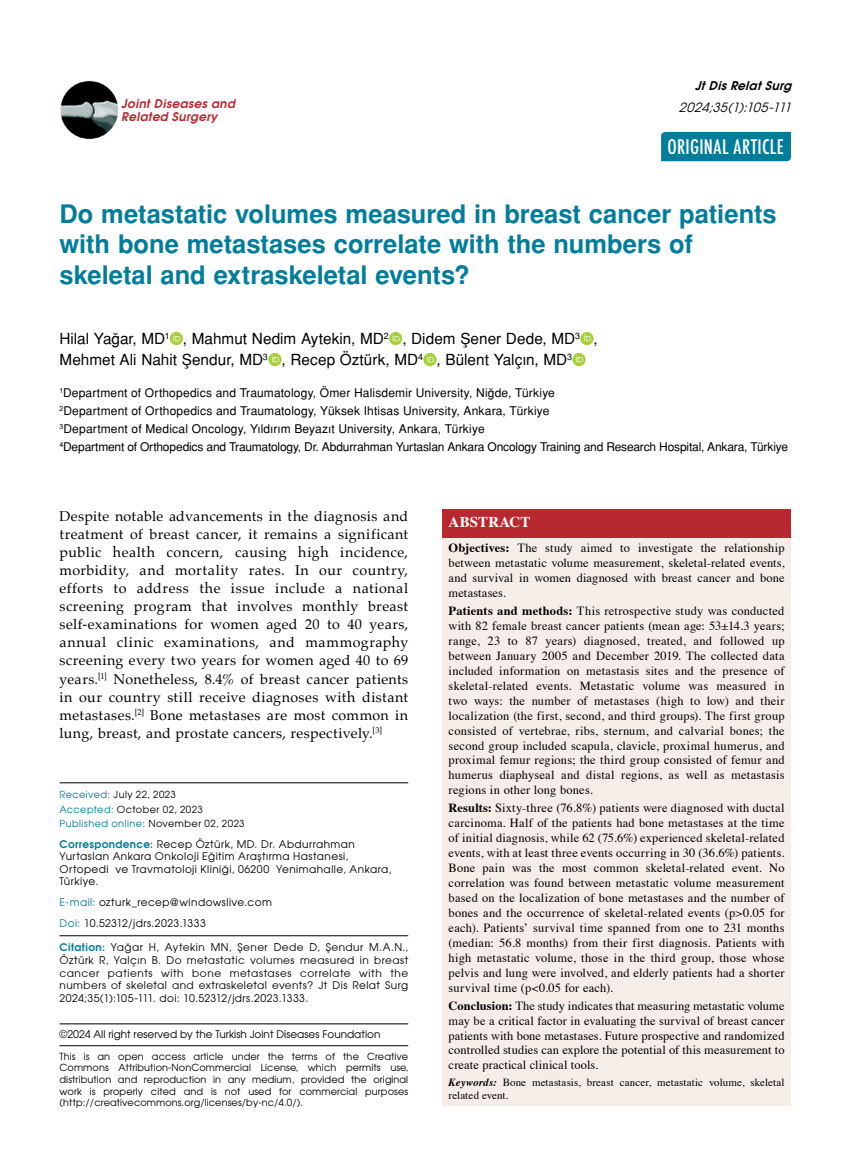
<style>
.page{position:relative;width:859px;height:1170px;background:#fff}
.page>*{position:absolute;margin:0;border:0;box-sizing:border-box;transform-origin:0 0}
.t1{font:700 25.5px/30.6px "Helvetica Tr";color:#007d9a}
.t2{font:500 condensed 19.5px "Futura";letter-spacing:.02em;color:#fff}
.t3{font:15.3px/21.3px "Helvetica Normal Tr";color:#000}
.t4{font:700 15px "Times";letter-spacing:.01em;color:#fff}
.t5{font:14.25px/18px "Palatino";letter-spacing:.025em;color:#000;text-align:justify}
.t6{font:italic 12.75px "Avant Garde Tr";color:#000}
.t7{font:12.45px/15px "Times";letter-spacing:.01em;color:#000;text-align:justify}
.t8{font:12px/18px "Helvetica Normal Tr";letter-spacing:.01em;color:#000}
.t9{font:12px/13.5px "Avant Garde Bold Italic Tr";letter-spacing:.03em;color:#b8292f}
.t10{font:italic 12px "Avant Garde Bold Tr";color:#000}
.t11{font:10.95px/13.2px "Times";letter-spacing:.01em;color:#000}
.t12{font:10.5px/12.3px "Avant Garde Tr";letter-spacing:.04em;color:#000}
.t13{font:10.5px/12.6px "Avant Garde";letter-spacing:.045em;color:#000;text-align:justify}
.t14{font:10.5px "Avant Garde Tr";color:#000}
.t15{font:9.75px/11.7px "Avant Garde Tr";letter-spacing:.02em;color:#000;text-align:justify}
.t16{font:9.75px/14.4px "Avant Garde Tr";letter-spacing:.045em;color:#000}
.s1{color:#007d9a}
.s2{font-family:"Avant Garde Bold Tr";color:#007d9a}
.s3{font-family:"Avant Garde Tr"}
.s4{font-weight:700}
.s5{font-weight:700;font-style:italic}
</style>
<div class="page">
<div style="left:661px;top:132px;width:130px;height:29px;background:#007d9a"></div>
<img style="left:60px;top:81px;width:59px;height:58px">
<hr style="left:60px;top:935px;width:348px;height:1px;background:#000">
<hr style="left:60px;top:782px;width:348px;height:1px;background:#000">
<div style="left:442px;top:536px;width:349px;height:570px;background:#f7ede8"></div>
<div style="left:442px;top:509px;width:349px;height:29px;background:#b8292f"></div>
<hr style="left:60px;top:1045px;width:348px;height:1px;background:#000">
<hr style="left:60px;top:1023px;width:348px;height:1px;background:#000">
<p class="t9" style="left:121px;top:96px;width:115px">Joint Diseases and<br>Related Surgery</p>
<p class="t10" style="left:695px;top:77px;width:102px">JtDisRelatSurg</p>
<p class="t6" style="left:679px;top:99px;width:118px">2024;35(1):105-111</p>
<h2 class="t2" style="left:667px;top:135px;width:118px">ORIGINAL ARTICLE</h2>
<h1 class="t1" style="left:60px;top:198px;width:719px">Do metastatic volumes measured in breast cancer patients with bone metastases correlate with the numbers of skeletal and extraskeletal events?</h1>
<p class="t3" style="left:60px;top:328px;width:540px">Hilal Yağar, MD<sup>1</sup> , Mahmut Nedim Aytekin, MD<sup>2</sup> , Didem Şener Dede, MD<sup>3</sup> ,<br>Mehmet Ali Nahit Şendur, MD<sup>3</sup> , Recep Öztürk, MD<sup>4</sup> , Bülent Yalçın, MD<sup>3</sup></p>
<p class="t8" style="left:60px;top:384px;width:730px"><sup>1</sup>Department of Orthopedics and Traumatology, Ömer Halisdemir University, Niğde, Türkiye<br><sup>2</sup>Department of Orthopedics and Traumatology, Yüksek Ihtisas University, Ankara, Türkiye<br><sup>3</sup>Department of Medical Oncology, Yıldırım Beyazıt University, Ankara, Türkiye<br><sup>4</sup>Department of Orthopedics and Traumatology, Dr. Abdurrahman Yurtaslan Ankara Oncology Training and Research Hospital, Ankara, Türkiye</p>
<p class="t5" style="left:60px;top:507px;width:350px">Despite notable advancements in the diagnosis and treatment of breast cancer, it remains a significant public health concern, causing high incidence, morbidity, and mortality rates. In our country, efforts to address the issue include a national screening program that involves monthly breast self-examinations for women aged 20 to 40 years, annual clinic examinations, and mammography screening every two years for women aged 40 to 69 years.<sup>[1]</sup> Nonetheless, 8.4% of breast cancer patients in our country still receive diagnoses with distant metastases.<sup>[2]</sup> Bone metastases are most common in lung, breast, and prostate cancers, respectively.<sup>[3]</sup></p>
<p class="t16" style="left:60px;top:787px;width:187px"><span class="s1">Received:</span> July 22, 2023<br><span class="s1">Accepted:</span> October 02, 2023<br><span class="s1">Published online:</span> November 02, 2023</p>
<p class="t12" style="left:60px;top:837px;width:333px"><span class="s2">Correspondence</span>: Recep Öztürk, MD. Dr. Abdurrahman Yurtaslan Ankara Onkoloji Eğitim Araştırma Hastanesi, Ortopedi ve Travmatoloji Kliniği, 06200 Yenimahalle, Ankara, Türkiye.</p>
<p class="t12" style="left:60px;top:891px;width:214px;line-height:20.9px"><span class="s1">E-mail:</span> ozturk_recep@windowslive.com<br><span class="s1">Doi:</span> 10.52312/jdrs.2023.1333</p>
<p class="t13" style="left:60px;top:940px;width:350px"><span class="s2">Citation:</span> Yağar H, Aytekin MN, Şener Dede D, Şendur M.A.N., Öztürk R, Yalçın B. Do metastatic volumes measured in breast cancer patients with bone metastases correlate with the numbers of skeletal and extraskeletal events? <span class="s3">Jt Dis Relat Surg</span></p>
<p class="t12" style="left:60px;top:991px;width:250px">2024;35(1):105-111. doi: 10.52312/jdrs.2023.1333.</p>
<p class="t14" style="left:60px;top:1027px;width:322px">©2024 All right reserved by the Turkish Joint Diseases Foundation</p>
<p class="t15" style="left:60px;top:1049px;width:350px">This is an open access article under the terms of the Creative Commons Attribution-NonCommercial License, which permits use, distribution and reproduction in any medium, provided the original work is properly cited and is not used for commercial purposes (http://creativecommons.org/licenses/by-nc/4.0/).</p>
<p class="t4" style="left:449px;top:508px;width:83px">ABSTRACT</p>
<p class="t7" style="left:449px;top:539px;width:337px"><span class="s4">Objectives:</span> The study aimed to investigate the relationship between metastatic volume measurement, skeletal-related events, and survival in women diagnosed with breast cancer and bone metastases.</p>
<p class="t7" style="left:449px;top:602px;width:337px"><span class="s4">Patients and methods:</span> This retrospective study was conducted with 82 female breast cancer patients (mean age: 53±14.3 years; range, 23 to 87 years) diagnosed, treated, and followed up between January 2005 and December 2019. The collected data included information on metastasis sites and the presence of skeletal-related events. Metastatic volume was measured in two ways: the number of metastases (high to low) and their localization (the first, second, and third groups). The first group consisted of vertebrae, ribs, sternum, and calvarial bones; the second group included scapula, clavicle, proximal humerus, and proximal femur regions; the third group consisted of femur and humerus diaphyseal and distal regions, as well as metastasis regions in other long bones.</p>
<p class="t7" style="left:449px;top:799px;width:337px"><span class="s4">Results:</span> Sixty-three (76.8%) patients were diagnosed with ductal carcinoma. Half of the patients had bone metastases at the time of initial diagnosis, while 62 (75.6%) experienced skeletal-related events, with at least three events occurring in 30 (36.6%) patients.<br>Bone pain was the most common skeletal-related event. No correlation was found between metastatic volume measurement based on the localization of bone metastases and the number of bones and the occurrence of skeletal-related events (p&gt;0.05 for each). Patients’ survival time spanned from one to 231 months (median: 56.8 months) from their first diagnosis. Patients with high metastatic volume, those in the third group, those whose pelvis and lung were involved, and elderly patients had a shorter survival time (p&lt;0.05 for each).</p>
<p class="t7" style="left:449px;top:996px;width:337px"><span class="s4">Conclusion:</span> The study indicates that measuring metastatic volume may be a critical factor in evaluating the survival of breast cancer patients with bone metastases. Future prospective and randomized controlled studies can explore the potential of this measurement to create practical clinical tools.</p>
<p class="t11" style="left:449px;top:1074px;width:337px"><span class="s5">Keywords:</span> Bone metastasis, breast cancer, metastatic volume, skeletal related event.</p>
</div>
